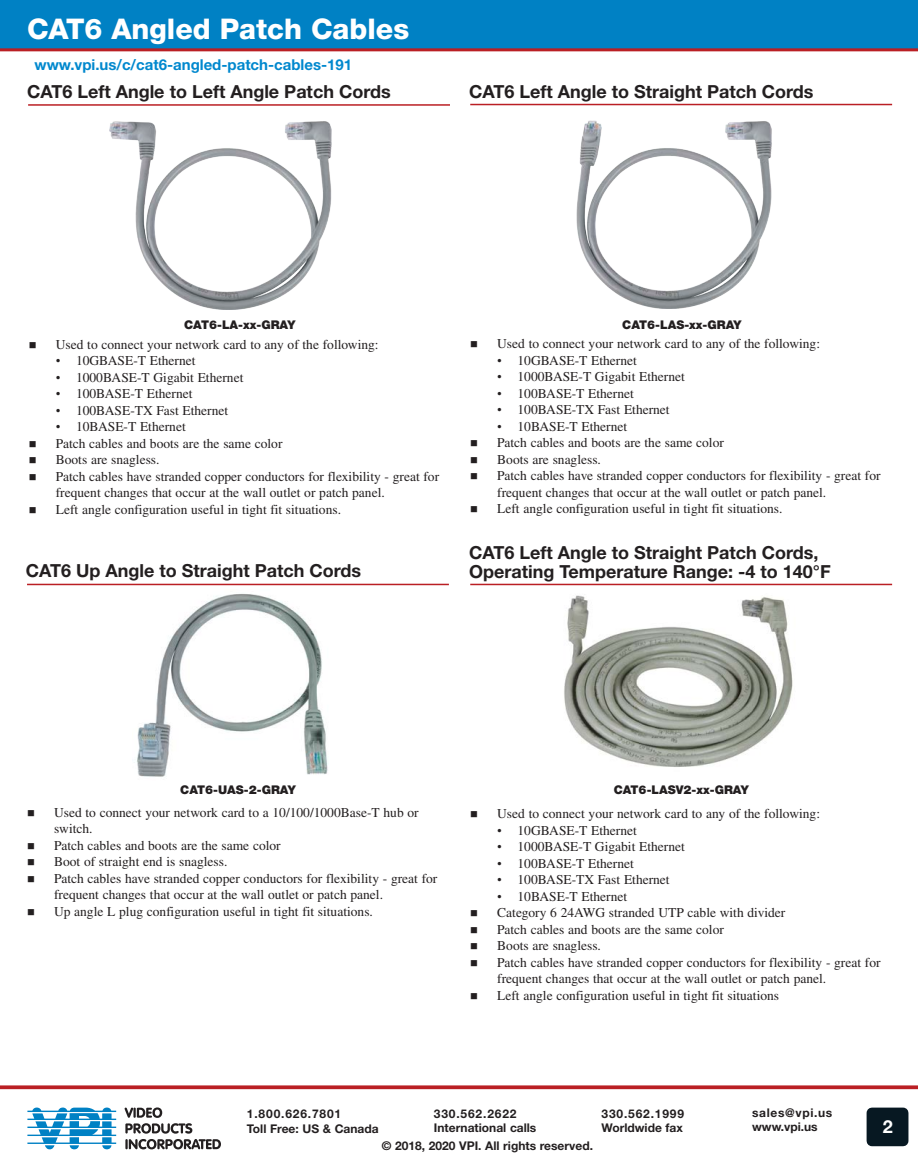
<style>
.page{position:relative;width:918px;height:1175px;background:#fff}
.page>*{position:absolute;margin:0;border:0;box-sizing:border-box;transform-origin:0 0}
.t1{font:800 28.5px "Helvetica Neue LT Std";color:#fff}
.t2{font:700 18px/19.5px "Helvetica Neue LT Std";color:#231f20}
.t3{font:700 18px "Helvetica Neue LT Std";color:#fff}
.url{font:700 15px "Helvetica Neue LT Std";color:#0088ce}
._1st_Level_Bullet{font:13.5px/16.5px "Times LT Std";color:#231f20}
._2nd_Level_Bullet{font:13.5px "Times LT Std";color:#231f20}
.t4{font:700 12px "Helvetica Neue LT Std";color:#231f20}
.Product_Sub_Header{font:900 12px "Helvetica Neue LT Std";color:#231f20}
.t5{font:700 12px "Helvetica Neue LT Std";letter-spacing:.07em;color:#231f20}
.t6{font:700 12px "Helvetica Neue LT Std";letter-spacing:.055em;color:#231f20}
.s1{font-family:"Times New Roman"}
</style>
<div class="page">
<div style="left:0;top:0;width:918px;height:48px;background:#0081c4"></div>
<hr style="left:0;top:48px;width:918px;height:3px;background:#ba1f24">
<svg style="left:0;top:1085px;width:918px;height:4px;fill:#ba1f24"></svg>
<div style="left:867px;top:1107px;width:41px;height:39px;background:#071822"></div>
<svg style="left:125px;top:1107px;width:37px;height:10px"></svg>
<svg style="left:125px;top:1123px;width:96px;height:26px"></svg>
<svg style="left:27px;top:1107px;width:89px;height:42px"></svg>
<img style="left:553px;top:585px;width:251px;height:182px">
<hr style="left:28px;top:104px;width:422px;height:2px;background:#ba1f24">
<img style="left:109px;top:121px;width:223px;height:188px">
<hr style="left:27px;top:583px;width:422px;height:2px;background:#ba1f24">
<img style="left:134px;top:594px;width:194px;height:183px">
<hr style="left:470px;top:104px;width:422px;height:1px;background:#ba1f24">
<img style="left:576px;top:120px;width:196px;height:188px">
<hr style="left:470px;top:583px;width:422px;height:2px;background:#ba1f24">
<p class="t1" style="left:27px;top:12px;width:384px">CAT6 Angled Patch Cables</p>
<p class="url" style="left:35px;top:55px;width:319px">www.vpi.us/c/cat6-angled-patch-cables-191</p>
<p class="t2" style="left:27px;top:81px;width:365px">CAT6 Left Angle to Left Angle Patch Cords</p>
<p class="t2" style="left:469px;top:81px;width:346px">CAT6 Left Angle to Straight Patch Cords</p>
<p class="Product_Sub_Header" style="left:184px;top:318px;width:113px">CAT6-LA-xx-GRAY</p>
<p class="_1st_Level_Bullet" style="left:56px;top:336px;width:324px">Used to connect your network card to any of the following:</p>
<p class="_2nd_Level_Bullet" style="left:56px;top:353px;width:141px"><span class="s1">•</span> 10GBASE-T Ethernet</p>
<p class="_2nd_Level_Bullet" style="left:56px;top:370px;width:189px"><span class="s1">•</span> 1000BASE-T Gigabit Ethernet</p>
<p class="_2nd_Level_Bullet" style="left:56px;top:386px;width:138px"><span class="s1">•</span> 100BASE-T Ethernet</p>
<p class="_2nd_Level_Bullet" style="left:56px;top:403px;width:174px"><span class="s1">•</span> 100BASE-TX Fast Ethernet</p>
<p class="_2nd_Level_Bullet" style="left:56px;top:419px;width:131px"><span class="s1">•</span> 10BASE-T Ethernet</p>
<p class="_1st_Level_Bullet" style="left:56px;top:435px;width:228px">Patch cables and boots are the same color</p>
<p class="_1st_Level_Bullet" style="left:56px;top:451px;width:105px">Boots are snagless.</p>
<p class="_1st_Level_Bullet" style="left:56px;top:468px;width:385px">Patch cables have stranded copper conductors for flexibility - great for frequent changes that occur at the wall outlet or patch panel.</p>
<p class="_1st_Level_Bullet" style="left:56px;top:501px;width:287px">Left angle configuration useful in tight fit situations.</p>
<p class="t2" style="left:26px;top:561px;width:337px">CAT6 Up Angle to Straight Patch Cords</p>
<p class="Product_Sub_Header" style="left:622px;top:317px;width:121px">CAT6-LAS-xx-GRAY</p>
<p class="_1st_Level_Bullet" style="left:497px;top:335px;width:324px">Used to connect your network card to any of the following:</p>
<p class="_2nd_Level_Bullet" style="left:497px;top:353px;width:141px"><span class="s1">•</span> 10GBASE-T Ethernet</p>
<p class="_2nd_Level_Bullet" style="left:497px;top:369px;width:189px"><span class="s1">•</span> 1000BASE-T Gigabit Ethernet</p>
<p class="_2nd_Level_Bullet" style="left:497px;top:386px;width:138px"><span class="s1">•</span> 100BASE-T Ethernet</p>
<p class="_2nd_Level_Bullet" style="left:497px;top:402px;width:174px"><span class="s1">•</span> 100BASE-TX Fast Ethernet</p>
<p class="_2nd_Level_Bullet" style="left:497px;top:419px;width:131px"><span class="s1">•</span> 10BASE-T Ethernet</p>
<p class="_1st_Level_Bullet" style="left:497px;top:434px;width:228px">Patch cables and boots are the same color</p>
<p class="_1st_Level_Bullet" style="left:497px;top:451px;width:105px">Boots are snagless.</p>
<p class="_1st_Level_Bullet" style="left:497px;top:467px;width:385px">Patch cables have stranded copper conductors for flexibility - great for frequent changes that occur at the wall outlet or patch panel.</p>
<p class="_1st_Level_Bullet" style="left:497px;top:500px;width:287px">Left angle configuration useful in tight fit situations.</p>
<p class="t2" style="left:469px;top:542px;width:363px">CAT6 Left Angle to Straight Patch Cords,<br>Operating Temperature Range: -4 to 140°F</p>
<p class="Product_Sub_Header" style="left:180px;top:782px;width:117px">CAT6-UAS-2-GRAY</p>
<p class="_1st_Level_Bullet" style="left:54px;top:803px;width:366px">Used to connect your network card to a 10/100/1000Base-T hub or switch.</p>
<p class="_1st_Level_Bullet" style="left:54px;top:836px;width:228px">Patch cables and boots are the same color</p>
<p class="_1st_Level_Bullet" style="left:54px;top:853px;width:175px">Boot of straight end is snagless.</p>
<p class="_1st_Level_Bullet" style="left:54px;top:869px;width:385px">Patch cables have stranded copper conductors for flexibility - great for frequent changes that occur at the wall outlet or patch panel.</p>
<p class="_1st_Level_Bullet" style="left:54px;top:902px;width:320px">Up angle L plug configuration useful in tight fit situations.</p>
<p class="Product_Sub_Header" style="left:614px;top:782px;width:137px">CAT6-LASV2-xx-GRAY</p>
<p class="_1st_Level_Bullet" style="left:497px;top:805px;width:324px">Used to connect your network card to any of the following:</p>
<p class="_2nd_Level_Bullet" style="left:497px;top:822px;width:141px"><span class="s1">•</span> 10GBASE-T Ethernet</p>
<p class="_2nd_Level_Bullet" style="left:497px;top:839px;width:189px"><span class="s1">•</span> 1000BASE-T Gigabit Ethernet</p>
<p class="_2nd_Level_Bullet" style="left:497px;top:855px;width:138px"><span class="s1">•</span> 100BASE-T Ethernet</p>
<p class="_2nd_Level_Bullet" style="left:497px;top:872px;width:174px"><span class="s1">•</span> 100BASE-TX Fast Ethernet</p>
<p class="_2nd_Level_Bullet" style="left:497px;top:888px;width:131px"><span class="s1">•</span> 10BASE-T Ethernet</p>
<p class="_1st_Level_Bullet" style="left:497px;top:904px;width:290px">Category 6 24AWG stranded UTP cable with divider</p>
<p class="_1st_Level_Bullet" style="left:497px;top:921px;width:228px">Patch cables and boots are the same color</p>
<p class="_1st_Level_Bullet" style="left:497px;top:937px;width:105px">Boots are snagless.</p>
<p class="_1st_Level_Bullet" style="left:497px;top:954px;width:385px">Patch cables have stranded copper conductors for flexibility - great for frequent changes that occur at the wall outlet or patch panel.</p>
<p class="_1st_Level_Bullet" style="left:497px;top:987px;width:283px">Left angle configuration useful in tight fit situations</p>
<p class="t5" style="left:247px;top:1106px;width:96px">1.800.626.7801</p>
<p class="t4" style="left:247px;top:1120px;width:133px">Toll Free: US &amp; Canada</p>
<p class="t5" style="left:434px;top:1106px;width:84px">330.562.2622</p>
<p class="t4" style="left:434px;top:1120px;width:104px">International calls</p>
<p class="t4" style="left:382px;top:1138px;width:213px">© 2018, 2020 VPI. All rights reserved.</p>
<p class="t5" style="left:602px;top:1106px;width:84px">330.562.1999</p>
<p class="t4" style="left:602px;top:1120px;width:83px">Worldwide fax</p>
<p class="t6" style="left:752px;top:1105px;width:82px">sales@vpi.us</p>
<p class="t4" style="left:752px;top:1119px;width:67px">www.vpi.us</p>
<p class="t3" style="left:883px;top:1115px;width:12px">2</p>
</div>
